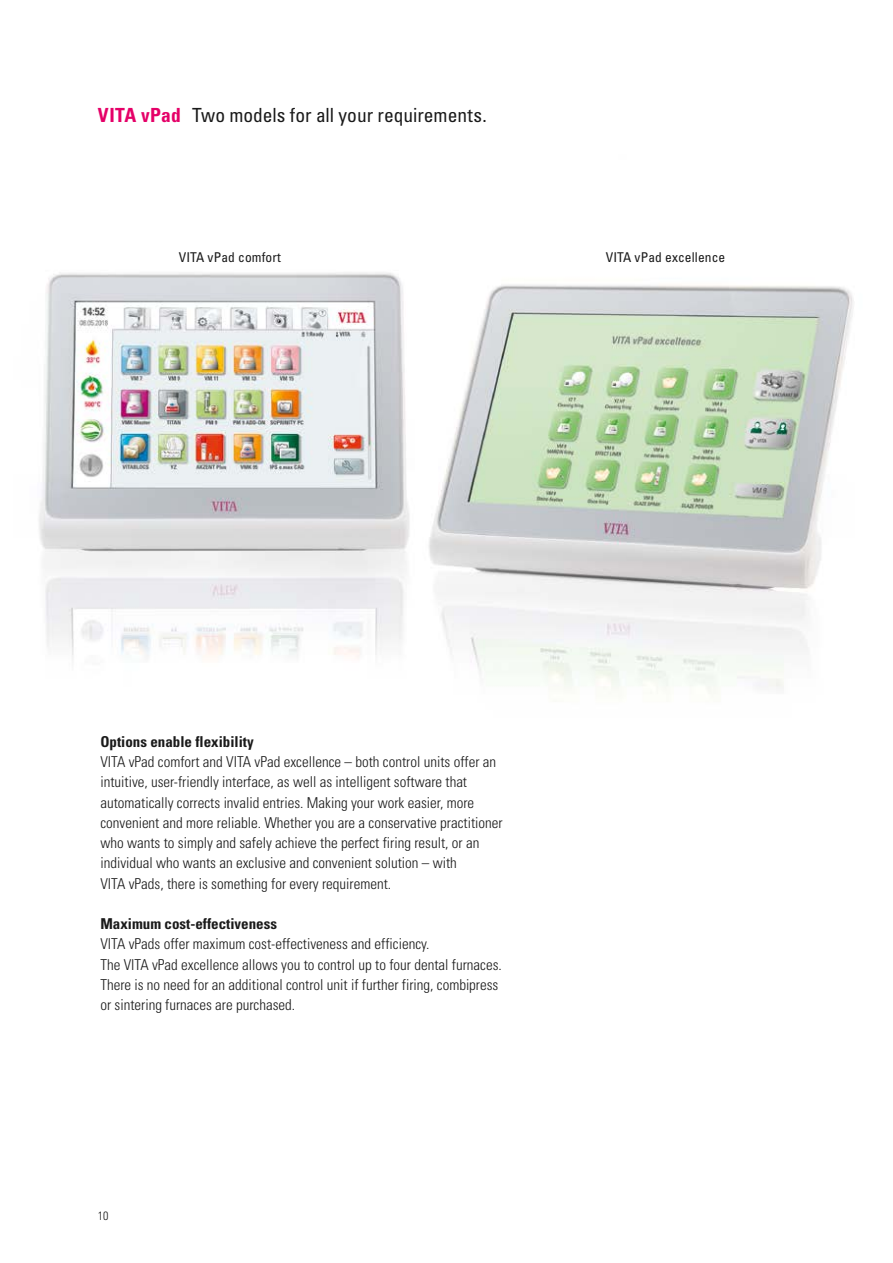
<style>
.page{position:relative;width:893px;height:1263px;background:#fff}
.page>*{position:absolute;margin:0;border:0;box-sizing:border-box;transform-origin:0 0}
.t1{font:condensed 19.5px "Univers LT";color:#1a1a1a}
.t2{font:700 condensed 19.5px "Univers LT";letter-spacing:.015em;color:#e50068}
.t3{font:300 condensed 15px/20.2px "Univers LT";color:#1a1a1a}
.t4{font:700 condensed 15px "Univers LT";color:#1a1a1a}
.t5{font:condensed 13.5px "Univers LT";letter-spacing:.01em;color:#1a1a1a}
.t6{font:300 condensed 12px "Univers LT";color:#1a1a1a}
</style>
<div class="page">
<img style="left:39px;top:272px;width:815px;height:422px">
<h1 class="t2" style="left:98px;top:103px;width:84px">VITA vPad</h1>
<h1 class="t1" style="left:192px;top:103px;width:296px">Two models for all your requirements.</h1>
<p class="t5" style="left:179px;top:248px;width:103px">VITA vPad comfort</p>
<p class="t5" style="left:606px;top:248px;width:121px">VITA vPad excellence</p>
<p class="t4" style="left:100px;top:732px;width:155px">Options enable flexibility</p>
<p class="t3" style="left:100px;top:752px;width:404px">VITA vPad comfort and VITA vPad excellence – both control units offer an intuitive, user-friendly interface, as well as intelligent software that automatically corrects invalid entries. Making your work easier, more convenient and more reliable. Whether you are a conservative practitioner who wants to simply and safely achieve the perfect firing result, or an individual who wants an exclusive and convenient solution – with<br>VITA vPads, there is something for every requirement.</p>
<p class="t4" style="left:100px;top:914px;width:178px">Maximum cost-effectiveness</p>
<p class="t3" style="left:100px;top:934px;width:403px">VITA vPads offer maximum cost-effectiveness and efficiency.<br>The VITA vPad excellence allows you to control up to four dental furnaces.<br>There is no need for an additional control unit if further firing, combipress or sintering furnaces are purchased.</p>
<p class="t6" style="left:98px;top:1208px;width:12px">10</p>
</div>
